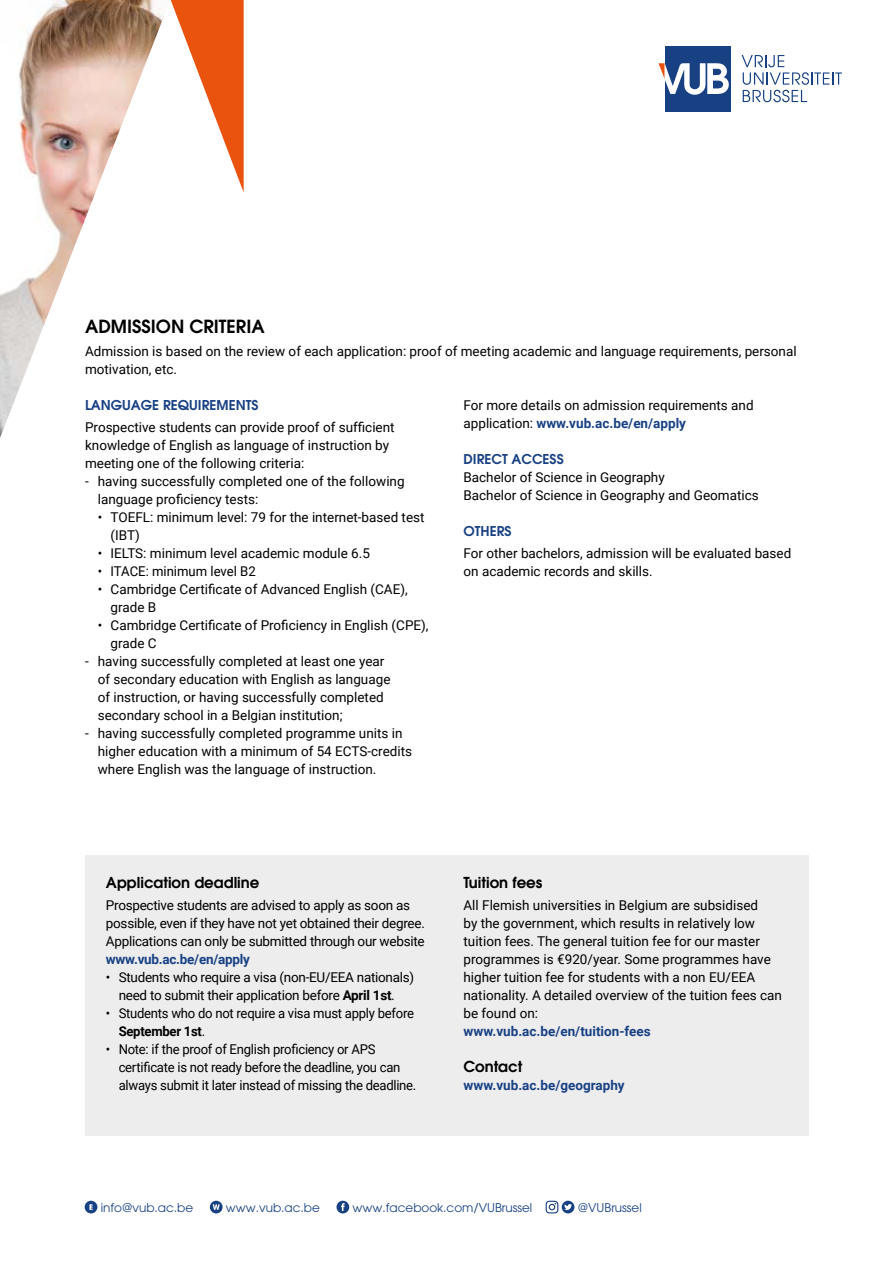
<style>
.page{position:relative;width:893px;height:1263px;background:#fff}
.page>*{position:absolute;margin:0;border:0;box-sizing:border-box;transform-origin:0 0}
.t1{font:600 18px "Avant Garde LT";color:#000}
.t2{font:600 15px "Avant Garde LT";color:#000}
.t3{font:13.5px/18px "Roboto";color:#000}
.t4{font:13.5px/18px "Roboto";letter-spacing:-.02em;color:#000}
.t5{font:700 13.5px "Roboto";color:#184184}
.t6{font:600 13.5px "Avant Garde LT";color:#184184}
.t7{font:700 13.5px "Roboto";letter-spacing:-.02em;color:#184184}
.t8{font:12px "Avant Garde LT";color:#184184}
.s1{font-weight:700;color:#184184}
.s2{font-weight:700}
</style>
<div class="page">
<div style="left:85px;top:855px;width:723px;height:280px;background:#ededed"></div>
<svg style="left:171px;top:0;width:73px;height:192px"></svg>
<img style="left:0;top:0;width:164px;height:438px">
<svg style="left:742px;top:55px;width:100px;height:47px"></svg>
<div style="left:665px;top:46px;width:65px;height:66px;background:#184184"></div>
<svg style="left:658px;top:63px;width:71px;height:32px"></svg>
<div style="left:85px;top:1201px;width:12px;height:12px;background:#184184;border-radius:50%"></div>
<svg style="left:89px;top:1204px;width:4px;height:6px"></svg>
<div style="left:210px;top:1201px;width:13px;height:12px;background:#184184;border-radius:50%"></div>
<svg style="left:213px;top:1204px;width:7px;height:6px"></svg>
<div style="left:336px;top:1201px;width:13px;height:12px;background:#184184;border-radius:50%"></div>
<svg style="left:341px;top:1203px;width:4px;height:8px"></svg>
<svg style="left:546px;top:1201px;width:12px;height:12px"></svg>
<div style="left:562px;top:1201px;width:12px;height:12px;background:#184184;border-radius:50%"></div>
<svg style="left:564px;top:1204px;width:8px;height:6px"></svg>
<h1 class="t1" style="left:85px;top:315px;width:181px">ADMISSION CRITERIA</h1>
<p class="t3" style="left:85px;top:341px;width:713px">Admission is based on the review of each application: proof of meeting academic and language requirements, personal motivation, etc.</p>
<p class="t6" style="left:85px;top:396px;width:175px">LANGUAGE REQUIREMENTS</p>
<p class="t3" style="left:85px;top:418px;width:311px">Prospective students can provide proof of sufficient knowledge of English as language of instruction by meeting one of the following criteria:</p>
<p class="t3" style="left:98px;top:472px;width:308px;text-indent:-13px">- having successfully completed one of the following language proficiency tests:</p>
<p class="t3" style="left:111px;top:508px;width:316px;text-indent:-13px">• TOEFL: minimum level: 79 for the internet-based test (IBT)</p>
<p class="t3" style="left:98px;top:544px;width:274px">• IELTS: minimum level academic module 6.5</p>
<p class="t3" style="left:98px;top:562px;width:159px">• ITACE: minimum level B2</p>
<p class="t3" style="left:111px;top:580px;width:299px;text-indent:-13px">• Cambridge Certificate of Advanced English (CAE), grade B</p>
<p class="t3" style="left:111px;top:616px;width:319px;text-indent:-13px">• Cambridge Certificate of Proficiency in English (CPE), grade C</p>
<p class="t3" style="left:98px;top:652px;width:294px;text-indent:-13px">- having successfully completed at least one year of secondary education with English as language of instruction, or having successfully completed secondary school in a Belgian institution;</p>
<p class="t3" style="left:98px;top:724px;width:316px;text-indent:-13px">- having successfully completed programme units in higher education with a minimum of 54 ECTS-credits where English was the language of instruction.</p>
<p class="t3" style="left:463px;top:395px;width:292px">For more details on admission requirements and application: <span class="s1">www.vub.ac.be/en/apply</span></p>
<p class="t6" style="left:463px;top:450px;width:102px">DIRECT ACCESS</p>
<p class="t3" style="left:463px;top:467px;width:297px">Bachelor of Science in Geography<br>Bachelor of Science in Geography and Geomatics</p>
<p class="t6" style="left:463px;top:522px;width:50px">OTHERS</p>
<p class="t3" style="left:463px;top:543px;width:329px">For other bachelors, admission will be evaluated based on academic records and skills.</p>
<p class="t2" style="left:106px;top:873px;width:155px">Application deadline</p>
<p class="t4" style="left:106px;top:896px;width:321px">Prospective students are advised to apply as soon as possible, even if they have not yet obtained their degree.<br>Applications can only be submitted through our website</p>
<p class="t7" style="left:106px;top:950px;width:145px">www.vub.ac.be/en/apply</p>
<p class="t4" style="left:106px;top:968px;width:310px;text-align:center">• Students who require a visa (non-EU/EEA nationals) need to submit their application before <span class="s2">April 1st</span>.</p>
<p class="t4" style="left:119px;top:1004px;width:297px;text-indent:-13px">• Students who do not require a visa must apply before<br><span class="s2">September 1st</span>.</p>
<p class="t4" style="left:119px;top:1040px;width:299px;text-indent:-13px">• Note: if the proof of English proficiency or APS certificate is not ready before the deadline, you can always submit it later instead of missing the deadline.</p>
<p class="t2" style="left:463px;top:873px;width:80px">Tuition fees</p>
<p class="t3" style="left:463px;top:896px;width:320px">All Flemish universities in Belgium are subsidised<br>by the government, which results in relatively low tuition fees. The general tuition fee for our master programmes is €920/year. Some programmes have higher tuition fee for students with a non EU/EEA nationality. A detailed overview of the tuition fees can be found on:</p>
<p class="t5" style="left:463px;top:1022px;width:189px">www.vub.ac.be/en/tuition-fees</p>
<p class="t2" style="left:463px;top:1057px;width:60px">Contact</p>
<p class="t5" style="left:463px;top:1076px;width:163px">www.vub.ac.be/geography</p>
<p class="t8" style="left:101px;top:1200px;width:94px">info@vub.ac.be</p>
<p class="t8" style="left:226px;top:1200px;width:95px">www.vub.ac.be</p>
<p class="t8" style="left:353px;top:1200px;width:181px">www.facebook.com/VUBrussel</p>
<p class="t8" style="left:578px;top:1200px;width:65px">@VUBrussel</p>
</div>
